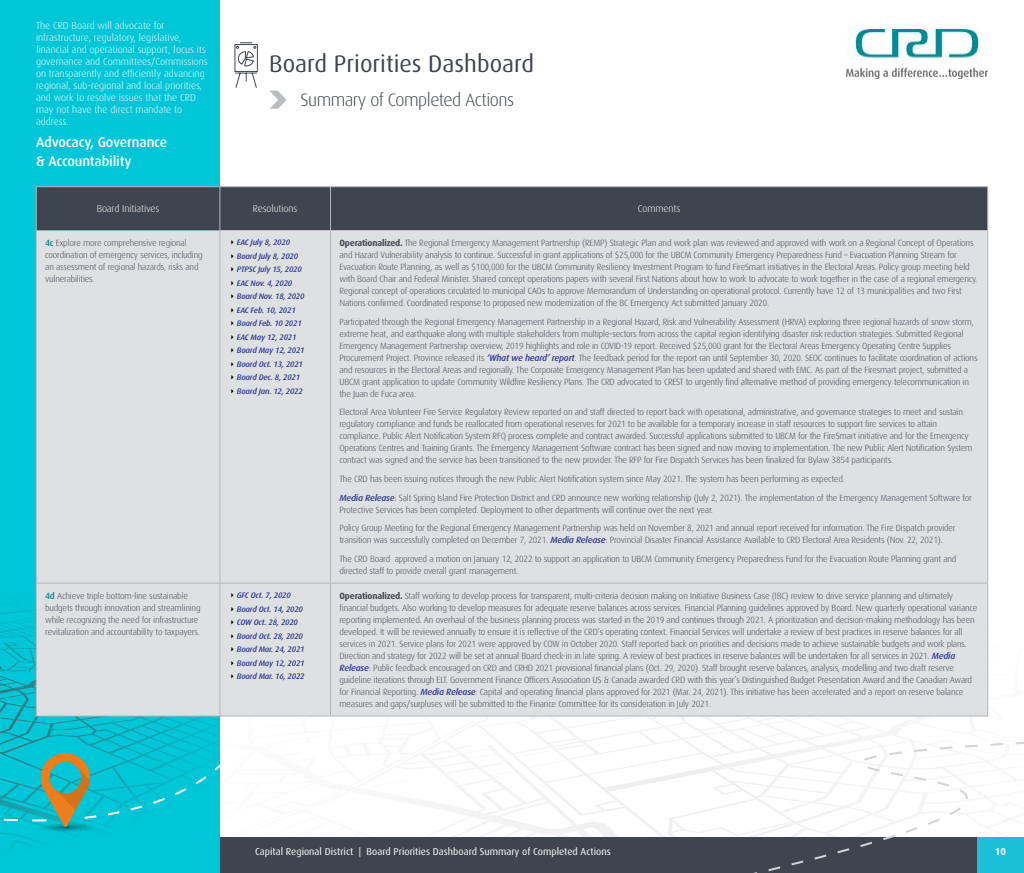
<style>
.page{position:relative;width:1024px;height:873px;background:#fff}
.page>*{position:absolute;margin:0;border:0;box-sizing:border-box;transform-origin:0 0}
.t1{font:24px "Dax OT";color:#3f454f}
.t2{font:300 18px "Dax OT";letter-spacing:-.03em;color:#3f454f}
.t3{font:500 14px/19.5px "Dax OT";letter-spacing:-.01em;color:#fff}
.t4{font:300 10px/12px "Dax OT";color:#fff}
.t5{font:10px "Dax OT";color:#fff}
.t6{font:700 10px "Dax OT";color:#fff}
.t7{font:300 9px/12px "Dax OT";letter-spacing:-.02em;color:#3f454f}
.t8{font:italic 500 8px/13.5px "Dax OT";letter-spacing:-.02em;color:#2b3990}
.s1{font-weight:500;color:#00818d}
.s2{font-weight:700}
.s3{font-weight:500;font-style:italic;color:#2b3990}
</style>
<div class="page">
<svg style="left:462px;top:717px;width:398px;height:120px"></svg>
<div style="left:220px;top:837px;width:757px;height:36px;background:#3f454f"></div>
<div style="left:0;top:0;width:220px;height:873px;background:#00c6d7"></div>
<svg style="left:0;top:586px;width:220px;height:260px"></svg>
<svg style="left:0;top:753px;width:220px;height:79px"></svg>
<svg style="left:726px;top:740px;width:298px;height:133px"></svg>
<svg style="left:270px;top:91px;width:17px;height:18px"></svg>
<svg style="left:235px;top:42px;width:23px;height:46px"></svg>
<img style="left:846px;top:30px;width:142px;height:48px">
<div style="left:37px;top:187px;width:951px;height:43px;background:#3f454f"></div>
<div style="left:37px;top:230px;width:951px;height:486px;background:#dfe0e2"></div>
<hr style="left:36px;top:230px;width:1px;height:353px;background:#b3b5bb">
<hr style="left:220px;top:230px;width:1px;height:353px;background:#b3b5bb">
<hr style="left:330px;top:230px;width:1px;height:353px;background:#b3b5bb">
<hr style="left:988px;top:230px;width:1px;height:353px;background:#b3b5bb">
<hr style="left:36px;top:583px;width:1px;height:133px;background:#b3b5bb">
<hr style="left:220px;top:583px;width:1px;height:133px;background:#b3b5bb">
<hr style="left:330px;top:583px;width:1px;height:133px;background:#b3b5bb">
<hr style="left:988px;top:583px;width:1px;height:133px;background:#b3b5bb">
<hr style="left:36px;top:186px;width:184px;height:1px;background:#b3b5bb">
<hr style="left:36px;top:187px;width:1px;height:43px;background:#b3b5bb">
<hr style="left:220px;top:186px;width:110px;height:1px;background:#b3b5bb">
<hr style="left:220px;top:187px;width:1px;height:43px;background:#b3b5bb">
<hr style="left:330px;top:186px;width:658px;height:1px;background:#b3b5bb">
<hr style="left:330px;top:187px;width:1px;height:43px;background:#b3b5bb">
<hr style="left:988px;top:187px;width:1px;height:43px;background:#b3b5bb">
<hr style="left:36px;top:583px;width:184px;height:1px;background:#b3b5bb">
<hr style="left:220px;top:583px;width:110px;height:1px;background:#b3b5bb">
<hr style="left:330px;top:583px;width:658px;height:1px;background:#b3b5bb">
<hr style="left:36px;top:716px;width:184px;height:1px;background:#b3b5bb">
<hr style="left:220px;top:716px;width:110px;height:1px;background:#b3b5bb">
<hr style="left:330px;top:716px;width:658px;height:1px;background:#b3b5bb">
<p class="t4" style="left:36px;top:18px;width:173px">The CRD Board will advocate for infrastructure, regulatory, legislative, financial and operational support, focus its governance and Committees/Commissions on transparently and efficiently advancing regional, sub-regional and local priorities, and work to resolve issues that the CRD may not have the direct mandate to address.</p>
<h3 class="t3" style="left:36px;top:130px;width:133px">Advocacy, Governance &amp; Accountability</h3>
<h1 class="t1" style="left:269px;top:41px;width:266px">Board Priorities Dashboard</h1>
<h2 class="t2" style="left:301px;top:83px;width:215px">Summary of Completed Actions</h2>
<p class="t4" style="left:97px;top:201px;width:64px">Board Initiatives</p>
<p class="t4" style="left:253px;top:201px;width:46px">Resolutions</p>
<p class="t4" style="left:638px;top:201px;width:44px">Comments</p>
<p class="t7" style="left:45px;top:235px;width:159px"><span class="s1">4c</span> Explore more comprehensive regional coordination of emergency services, including an assessment of regional hazards, risks and vulnerabilities.</p>
<p class="t8" style="left:237px;top:234px;width:69px">EAC July 8, 2020<br>Board July 8, 2020<br>PTPSC July 15, 2020<br>EAC Nov. 4, 2020<br>Board Nov. 18, 2020<br>EAC Feb. 10, 2021<br>Board Feb. 10 2021<br>EAC May 12, 2021<br>Board May 12, 2021<br>Board Oct. 13, 2021<br>Board Dec. 8, 2021<br>Board Jan. 12, 2022</p>
<p class="t7" style="left:339px;top:235px;width:639px"><span class="s2">Operationalized.</span> The Regional Emergency Management Partnership (REMP) Strategic Plan and work plan was reviewed and approved with work on a Regional Concept of Operations and Hazard Vulnerability analysis to continue. Successful in grant applications of $25,000 for the UBCM Community Emergency Preparedness Fund – Evacuation Planning Stream for Evacuation Route Planning, as well as $100,000 for the UBCM Community Resiliency Investment Program to fund FireSmart initiatives in the Electoral Areas. Policy group meeting held with Board Chair and Federal Minister. Shared concept operations papers with several First Nations about how to work to advocate to work together in the case of a regional emergency.<br>Regional concept of operations circulated to municipal CAOs to approve Memorandum of Understanding on operational protocol. Currently have 12 of 13 municipalities and two First Nations confirmed. Coordinated response to proposed new modernization of the BC Emergency Act submitted January 2020.</p>
<p class="t7" style="left:339px;top:314px;width:640px">Participated through the Regional Emergency Management Partnership in a Regional Hazard, Risk and Vulnerability Assessment (HRVA) exploring three regional hazards of snow storm, extreme heat, and earthquake along with multiple stakeholders from multiple-sectors from across the capital region identifying disaster risk reduction strategies. Submitted Regional Emergency Management Partnership overview, 2019 highlights and role in COVID-19 report. Received $25,000 grant for the Electoral Areas Emergency Operating Centre Supplies Procurement Project. Province released its <span class="s3">‘What we heard’ report</span>. The feedback period for the report ran until September 30, 2020. SEOC continues to facilitate coordination of actions and resources in the Electoral Areas and regionally. The Corporate Emergency Management Plan has been updated and shared with EMC. As part of the Firesmart project, submitted a UBCM grant application to update Community Wildfire Resiliency Plans. The CRD advocated to CREST to urgently find alternative method of providing emergency telecommunication in the Juan de Fuca area.</p>
<p class="t7" style="left:339px;top:405px;width:635px">Electoral Area Volunteer Fire Service Regulatory Review reported on and staff directed to report back with operational, administrative, and governance strategies to meet and sustain regulatory compliance and funds be reallocated from operational reserves for 2021 to be available for a temporary increase in staff resources to support fire services to attain compliance. Public Alert Notification System RFQ process complete and contract awarded. Successful applications submitted to UBCM for the FireSmart initiative and for the Emergency Operations Centres and Training Grants. The Emergency Management Software contract has been signed and now moving to implementation. The new Public Alert Notification System contract was signed and the service has been transitioned to the new provider. The RFP for Fire Dispatch Services has been finalized for Bylaw 3854 participants.</p>
<p class="t7" style="left:339px;top:468px;width:634px;line-height:18.7px">The CRD has been issuing notices through the new Public Alert Notification system since May 2021. The system has been performing as expected.<br><span class="s3">Media Release</span>: Salt Spring Island Fire Protection District and CRD announce new working relationship (July 2, 2021). The implementation of the Emergency Management Software for</p>
<p class="t7" style="left:339px;top:499px;width:618px;line-height:18.7px">Protective Services has been completed. Deployment to other departments will continue over the next year.<br>Policy Group Meeting for the Regional Emergency Management Partnership was held on November 8, 2021 and annual report received for information. The Fire Dispatch provider</p>
<p class="t7" style="left:339px;top:529px;width:618px;line-height:18.7px">transition was successfully completed on December 7, 2021. <span class="s3">Media Release</span>: Provincial Disaster Financial Assistance Available to CRD Electoral Area Residents (Nov. 22, 2021).<br>The CRD Board approved a motion on January 12, 2022 to support an application to UBCM Community Emergency Preparedness Fund for the Evacuation Route Planning grant and</p>
<p class="t7" style="left:339px;top:563px;width:181px">directed staff to provide overall grant management.</p>
<p class="t7" style="left:45px;top:588px;width:157px"><span class="s1">4d</span> Achieve triple bottom-line sustainable budgets through innovation and streamlining while recognizing the need for infrastructure revitalization and accountability to taxpayers.</p>
<p class="t8" style="left:237px;top:587px;width:69px">GFC Oct. 7, 2020<br>Board Oct. 14, 2020<br>COW Oct. 28, 2020<br>Board Oct. 28, 2020<br>Board Mar. 24, 2021<br>Board May 12, 2021<br>Board Mar. 16, 2022</p>
<p class="t7" style="left:339px;top:588px;width:640px"><span class="s2">Operationalized.</span> Staff working to develop process for transparent, multi-criteria decision making on Initiative Business Case (IBC) review to drive service planning and ultimately financial budgets. Also working to develop measures for adequate reserve balances across services. Financial Planning guidelines approved by Board. New quarterly operational variance reporting implemented. An overhaul of the business planning process was started in the 2019 and continues through 2021. A prioritization and decision-making methodology has been developed. It will be reviewed annually to ensure it is reflective of the CRD’s operating context. Financial Services will undertake a review of best practices in reserve balances for all services in 2021. Service plans for 2021 were approved by COW in October 2020. Staff reported back on priorities and decisions made to achieve sustainable budgets and work plans.<br>Direction and strategy for 2022 will be set at annual Board check-in in late spring. A review of best practices in reserve balances will be undertaken for all services in 2021. <span class="s3">Media Release</span>: Public feedback encouraged on CRD and CRHD 2021 provisional financial plans (Oct. 29, 2020). Staff brought reserve balances, analysis, modelling and two draft reserve guideline iterations through ELT. Government Finance Officers Association US &amp; Canada awarded CRD with this year’s Distinguished Budget Presentation Award and the Canadian Award for Financial Reporting. <span class="s3">Media Release</span>: Capital and operating financial plans approved for 2021 (Mar. 24, 2021). This initiative has been accelerated and a report on reserve balance measures and gaps/surpluses will be submitted to the Finance Committee for its consideration in July 2021.</p>
<p class="t5" style="left:255px;top:842px;width:357px">Capital Regional District | Board Priorities Dashboard Summary of Completed Actions</p>
<p class="t6" style="left:995px;top:842px;width:13px">10</p>
</div>
